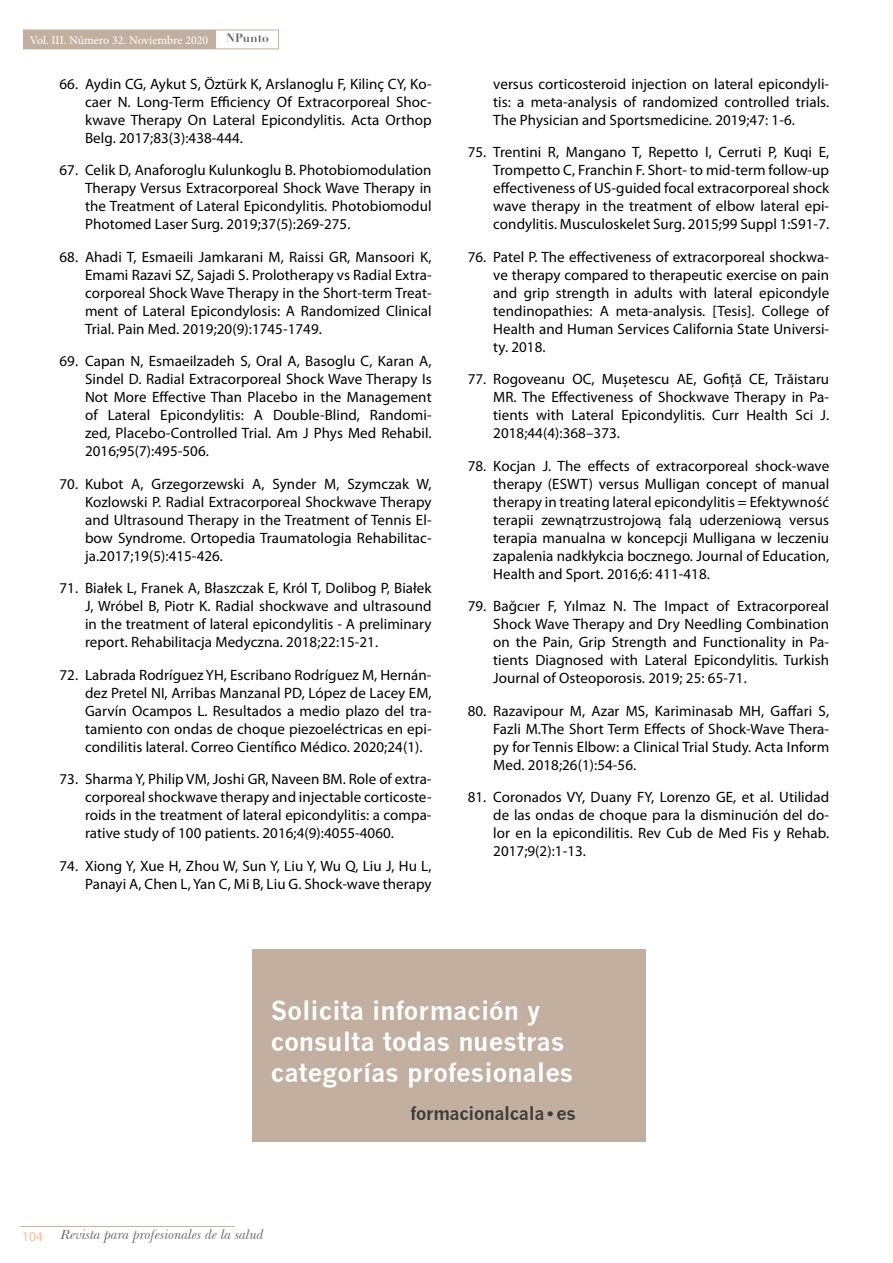
<style>
.page{position:relative;width:893px;height:1263px;background:#fff}
.page>*{position:absolute;margin:0;border:0;box-sizing:border-box;transform-origin:0 0}
.t1{font:700 25.5px/30.6px "News Gothic";color:#fff}
.t2{font:700 18px "News Gothic";letter-spacing:-.02em;color:#3c3c3b}
.t3{font:15px/18px "Myriad Pro";letter-spacing:.005em;color:#000;text-align:justify}
.t4{font:italic 13.5px "Baskerville BT";color:#646363}
.t5{font:13.5px "Myriad Pro";color:#f6bc96}
.t6{font:12px "Minion Pro";color:#fff}
.t7{font:700 12px "Didot LH";color:#646363}
</style>
<div class="page">
<div style="left:23px;top:30px;width:256px;height:19px;border:1px solid #c2afa0"></div>
<div style="left:23px;top:30px;width:193px;height:19px;background:#c2afa0"></div>
<hr style="left:20px;top:1226px;width:215px;height:1px;background:#c2afa0">
<div style="left:252px;top:949px;width:394px;height:193px;background:#c2afa0"></div>
<p class="t6" style="left:30px;top:32px;width:180px">Vol. III. Número 32. Noviembre 2020</p>
<p class="t7" style="left:226px;top:30px;width:44px">NPunto</p>
<p class="t3" style="left:85px;top:75px;width:348px;text-indent:-26px">66. Aydin CG, Aykut S, Öztürk K, Arslanoglu F, Kilinç CY, Ko&shy;caer N. Long-Term Efficiency Of Extracorporeal Shoc&shy;kwave Therapy On Lateral Epicondylitis. Acta Orthop Belg. 2017;83(3):438-444.</p>
<p class="t3" style="left:85px;top:161px;width:348px;text-indent:-26px">67. Celik D, Anaforoglu Kulunkoglu B. Photobiomodulation Therapy Versus Extracorporeal Shock Wave Therapy in the Treatment of Lateral Epicondylitis. Photobiomodul Photomed Laser Surg. 2019;37(5):269-275.</p>
<p class="t3" style="left:85px;top:248px;width:348px;text-indent:-26px">68. Ahadi T, Esmaeili Jamkarani M, Raissi GR, Mansoori K, Emami Razavi SZ, Sajadi S. Prolotherapy vs Radial Extra&shy;corporeal Shock Wave Therapy in the Short-term Treat&shy;ment of Lateral Epicondylosis: A Randomized Clinical Trial. Pain Med. 2019;20(9):1745-1749.</p>
<p class="t3" style="left:85px;top:352px;width:348px;text-indent:-26px">69. Capan N, Esmaeilzadeh S, Oral A, Basoglu C, Karan A, Sindel D. Radial Extracorporeal Shock Wave Therapy Is Not More Effective Than Placebo in the Management of Lateral Epicondylitis: A Double-Blind, Randomi&shy;zed, Placebo-Controlled Trial. Am J Phys Med Rehabil.<br>2016;95(7):495-506.</p>
<p class="t3" style="left:85px;top:474px;width:348px;text-indent:-26px">70. Kubot A, Grzegorzewski A, Synder M, Szymczak W, Kozlowski P. Radial Extracorporeal Shockwave Therapy and Ultrasound Therapy in the Treatment of Tennis El&shy;bow Syndrome. Ortopedia Traumatologia Rehabilitac&shy;ja.2017;19(5):415-426.</p>
<p class="t3" style="left:85px;top:579px;width:348px;text-indent:-26px">71. Białek L, Franek A, Błaszczak E, Król T, Dolibog P, Białek J, Wróbel B, Piotr K. Radial shockwave and ultrasound in the treatment of lateral epicondylitis - A preliminary report. Rehabilitacja Medyczna. 2018;22:15-21.</p>
<p class="t3" style="left:85px;top:665px;width:348px;text-indent:-26px">72. Labrada Rodríguez YH, Escribano Rodríguez M, Hernán&shy;dez Pretel NI, Arribas Manzanal PD, López de Lacey EM, Garvín Ocampos L. Resultados a medio plazo del tra&shy;tamiento con ondas de choque piezoeléctricas en epi&shy;condilitis lateral. Correo Científico Médico. 2020;24(1).</p>
<p class="t3" style="left:85px;top:770px;width:348px;text-indent:-26px">73. Sharma Y, Philip VM, Joshi GR, Naveen BM. Role of extra&shy;corporeal shockwave therapy and injectable corticoste&shy;roids in the treatment of lateral epicondylitis: a compa&shy;rative study of 100 patients. 2016;4(9):4055-4060.</p>
<p class="t3" style="left:60px;top:856px;width:374px;text-align:right">74. Xiong Y, Xue H, Zhou W, Sun Y, Liu Y, Wu Q, Liu J, Hu L,<br>Panayi A, Chen L, Yan C, Mi B, Liu G. Shock-wave therapy</p>
<p class="t3" style="left:493px;top:75px;width:337px">versus corticosteroid injection on lateral epicondyli&shy;tis: a meta-analysis of randomized controlled trials.<br>The Physician and Sportsmedicine. 2019;47: 1-6.</p>
<p class="t3" style="left:493px;top:143px;width:337px;text-indent:-26px">75. Trentini R, Mangano T, Repetto I, Cerruti P, Kuqi E, Trompetto C, Franchin F. Short- to mid-term follow-up effectiveness of US-guided focal extracorporeal shock wave therapy in the treatment of elbow lateral epi&shy;condylitis. Musculoskelet Surg. 2015;99 Suppl 1:S91-7.</p>
<p class="t3" style="left:493px;top:248px;width:337px;text-indent:-26px">76. Patel P. The effectiveness of extracorporeal shockwa&shy;ve therapy compared to therapeutic exercise on pain and grip strength in adults with lateral epicondyle tendinopathies: A meta-analysis. [Tesis]. College of Health and Human Services California State Universi&shy;ty. 2018.</p>
<p class="t3" style="left:493px;top:370px;width:337px;text-indent:-26px">77. Rogoveanu OC, Mușetescu AE, Gofiță CE, Trăistaru MR. The Effectiveness of Shockwave Therapy in Pa&shy;tients with Lateral Epicondylitis. Curr Health Sci J.<br>2018;44(4):368–373.</p>
<p class="t3" style="left:493px;top:456px;width:337px;text-indent:-26px">78. Kocjan J. The effects of extracorporeal shock-wave therapy (ESWT) versus Mulligan concept of manual therapy in treating lateral epicondylitis = Efektywność terapii zewnątrzustrojową falą uderzeniową versus terapia manualna w koncepcji Mulligana w leczeniu zapalenia nadkłykcia bocznego. Journal of Education, Health and Sport. 2016;6: 411-418.</p>
<p class="t3" style="left:493px;top:597px;width:337px;text-indent:-26px">79. Bağcıer F, Yılmaz N. The Impact of Extracorporeal Shock Wave Therapy and Dry Needling Combination on the Pain, Grip Strength and Functionality in Pa&shy;tients Diagnosed with Lateral Epicondylitis. Turkish Journal of Osteoporosis. 2019; 25: 65-71.</p>
<p class="t3" style="left:493px;top:701px;width:337px;text-indent:-26px">80. Razavipour M, Azar MS, Kariminasab MH, Gaffari S, Fazli M.The Short Term Effects of Shock-Wave Thera&shy;py for Tennis Elbow: a Clinical Trial Study. Acta Inform Med. 2018;26(1):54-56.</p>
<p class="t3" style="left:493px;top:788px;width:337px;text-indent:-26px">81. Coronados VY, Duany FY, Lorenzo GE, et al. Utilidad de las ondas de choque para la disminución del do&shy;lor en la epicondilitis. Rev Cub de Med Fis y Rehab.<br>2017;9(2):1-13.</p>
<h1 class="t1" style="left:271px;top:995px;width:304px">Solicita información y consulta todas nuestras categorías profesionales</h1>
<p class="t2" style="left:411px;top:1103px;width:167px">formacionalcala • es</p>
<p class="t5" style="left:22px;top:1228px;width:22px">104</p>
<p class="t4" style="left:61px;top:1227px;width:205px">Revista para profesionales de la salud</p>
</div>
